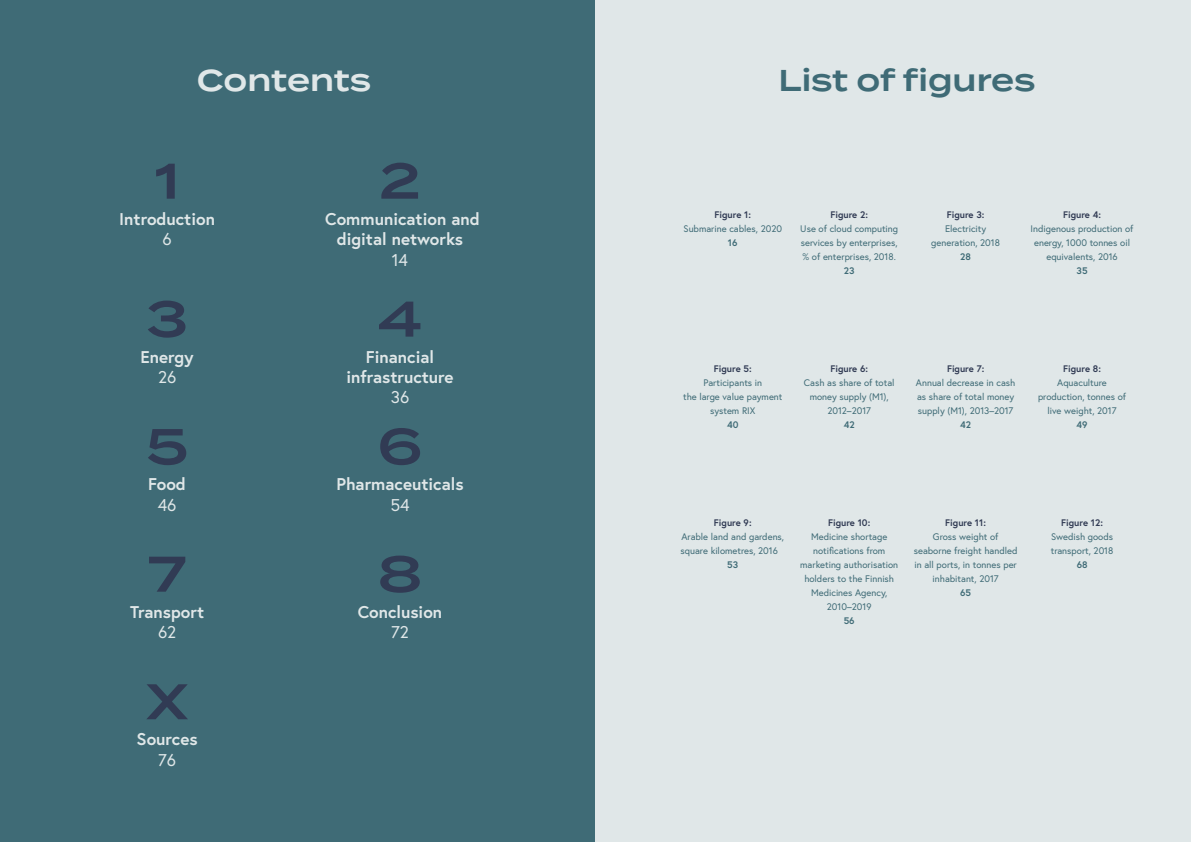
<style>
.page{position:relative;width:1191px;height:842px;background:#fff}
.page>*{position:absolute;margin:0;border:0;box-sizing:border-box;transform-origin:0 0}
.t1{font:600 50px "Termina";color:#313b54}
.t2{font:600 30.1px "Termina";color:#3f6b76}
.t3{font:600 30.1px "Termina";color:#e0e7e8}
.t4{font:700 17px/20.4px "Europa";color:#e0e7e8;text-align:center}
.t5{font:17px "Europa";color:#e0e7e8}
.t6{font:9.5px/14px "Europa";color:#3f6b76;text-align:center}
.t7{font:700 9.5px "Europa";color:#313b54}
.t8{font:700 9.5px "Europa";color:#3f6b76}
</style>
<div class="page">
<div style="left:0;top:0;width:595px;height:842px;background:#3f6b76"></div>
<div style="left:595px;top:0;width:596px;height:842px;background:#e0e7e8"></div>
<h2 class="t3" style="left:197px;top:58px;width:176px">Contents</h2>
<h2 class="t2" style="left:778px;top:58px;width:258px">List of figures</h2>
<h1 class="t1" style="left:155px;top:144px;width:26px">1</h1>
<h3 class="t4" style="left:119px;top:208px;width:97px">Introduction</h3>
<h3 class="t5" style="left:162px;top:228px;width:11px">6</h3>
<h1 class="t1" style="left:146px;top:282px;width:43px">3</h1>
<h3 class="t4" style="left:140px;top:346px;width:55px">Energy</h3>
<h3 class="t5" style="left:158px;top:366px;width:20px">26</h3>
<h1 class="t1" style="left:146px;top:409px;width:43px">5</h1>
<h3 class="t4" style="left:148px;top:473px;width:39px">Food</h3>
<h3 class="t5" style="left:158px;top:494px;width:20px">46</h3>
<h1 class="t1" style="left:148px;top:537px;width:40px">7</h1>
<h3 class="t4" style="left:130px;top:601px;width:75px">Transport</h3>
<h3 class="t5" style="left:158px;top:621px;width:20px">62</h3>
<h1 class="t1" style="left:146px;top:665px;width:43px">X</h1>
<h3 class="t4" style="left:137px;top:729px;width:63px">Sources</h3>
<h3 class="t5" style="left:158px;top:749px;width:19px">76</h3>
<h1 class="t1" style="left:379px;top:144px;width:43px">2</h1>
<h3 class="t4" style="left:325px;top:208px;width:156px">Communication and digital networks</h3>
<h3 class="t5" style="left:392px;top:249px;width:18px">14</h3>
<h1 class="t1" style="left:378px;top:282px;width:45px">4</h1>
<h3 class="t4" style="left:346px;top:346px;width:109px">Financial infrastructure</h3>
<h3 class="t5" style="left:391px;top:387px;width:20px">36</h3>
<h1 class="t1" style="left:378px;top:409px;width:46px">6</h1>
<h3 class="t4" style="left:336px;top:473px;width:129px">Pharmaceuticals</h3>
<h3 class="t5" style="left:390px;top:494px;width:21px">54</h3>
<h1 class="t1" style="left:378px;top:537px;width:46px">8</h1>
<h3 class="t4" style="left:358px;top:601px;width:86px">Conclusion</h3>
<h3 class="t5" style="left:391px;top:621px;width:19px">72</h3>
<p class="t7" style="left:714px;top:208px;width:38px">Figure 1:</p>
<p class="t6" style="left:683px;top:222px;width:100px">Submarine cables, 2020</p>
<p class="t8" style="left:728px;top:236px;width:11px">16</p>
<p class="t7" style="left:830px;top:208px;width:39px">Figure 2:</p>
<p class="t6" style="left:800px;top:222px;width:99px;text-align:justify">Use of cloud computing services by enterprises, % of enterprises, 2018.</p>
<p class="t8" style="left:844px;top:264px;width:12px">23</p>
<p class="t7" style="left:946px;top:208px;width:39px">Figure 3:</p>
<p class="t6" style="left:931px;top:222px;width:70px">Electricity generation, 2018</p>
<p class="t8" style="left:960px;top:250px;width:12px">28</p>
<p class="t7" style="left:1063px;top:208px;width:39px">Figure 4:</p>
<p class="t6" style="left:1030px;top:222px;width:104px">Indigenous production of energy, 1000 tonnes oil equivalents, 2016</p>
<p class="t8" style="left:1076px;top:264px;width:12px">35</p>
<p class="t7" style="left:714px;top:362px;width:39px">Figure 5:</p>
<p class="t6" style="left:683px;top:376px;width:101px">Participants in<br>the large value payment system RIX</p>
<p class="t8" style="left:727px;top:418px;width:13px">40</p>
<p class="t7" style="left:830px;top:362px;width:39px">Figure 6:</p>
<p class="t6" style="left:804px;top:376px;width:92px">Cash as share of total money supply (M1),<br>2012–2017</p>
<p class="t8" style="left:843px;top:418px;width:12px">42</p>
<p class="t7" style="left:947px;top:362px;width:39px">Figure 7:</p>
<p class="t6" style="left:916px;top:376px;width:101px;text-align:justify">Annual decrease in cash as share of total money supply (M1), 2013–2017</p>
<p class="t8" style="left:960px;top:418px;width:12px">42</p>
<p class="t7" style="left:1063px;top:362px;width:39px">Figure 8:</p>
<p class="t6" style="left:1038px;top:376px;width:90px">Aquaculture production, tonnes of live weight, 2017</p>
<p class="t8" style="left:1076px;top:418px;width:12px">49</p>
<p class="t7" style="left:714px;top:516px;width:39px">Figure 9:</p>
<p class="t6" style="left:680px;top:530px;width:105px;text-align:left">Arable land and gardens, square kilometres, 2016</p>
<p class="t8" style="left:727px;top:558px;width:12px">53</p>
<p class="t7" style="left:828px;top:516px;width:44px">Figure 10:</p>
<p class="t6" style="left:800px;top:530px;width:100px">Medicine shortage notifications from marketing authorisation holders to the Finnish<br>Medicines Agency,<br>2010–2019</p>
<p class="t8" style="left:843px;top:614px;width:12px">56</p>
<p class="t7" style="left:945px;top:516px;width:42px">Figure 11:</p>
<p class="t6" style="left:913px;top:530px;width:105px">Gross weight of seaborne freight handled in all ports, in tonnes per inhabitant, 2017</p>
<p class="t8" style="left:960px;top:586px;width:12px">65</p>
<p class="t7" style="left:1061px;top:516px;width:43px">Figure 12:</p>
<p class="t6" style="left:1050px;top:530px;width:64px;text-align:left">Swedish goods transport, 2018</p>
<p class="t8" style="left:1076px;top:558px;width:12px">68</p>
</div>
